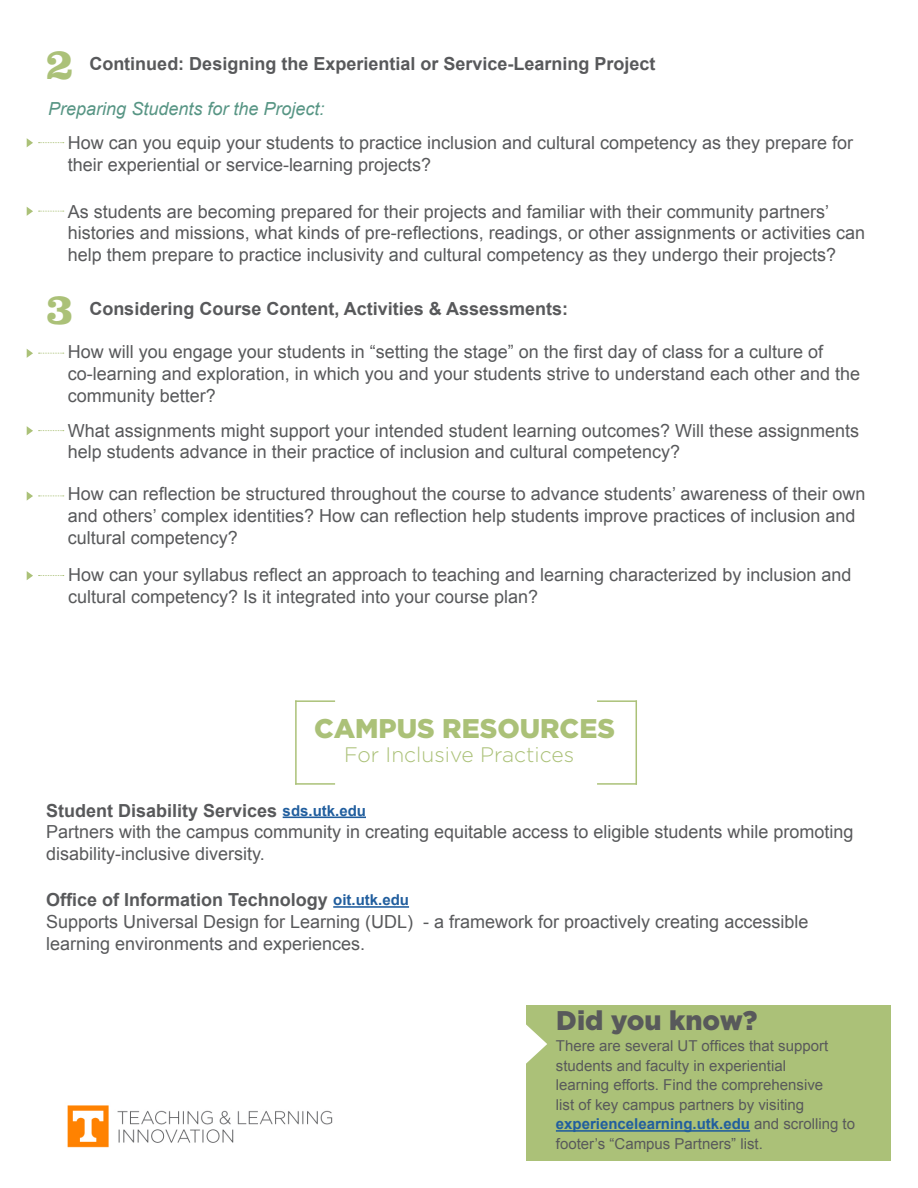
<style>
.page{position:relative;width:918px;height:1188px;background:#fff}
.page>*{position:absolute;margin:0;border:0;box-sizing:border-box;transform-origin:0 0}
.t1{font:700 45px "Clarendon";color:#abc178}
.t2{font:900 27px "Gotham";color:#abc178}
.t3{font:900 27px "Gotham";color:#58595b}
.t4{font:300 21px "Gotham";color:#abc178}
.t5{font:18px/21.6px "Arial";color:#58595b}
.t6{font:700 18px "Arial";color:#58595b}
.t7{font:italic 18px "Arial";color:#579584}
.t8{font:15px/19.5px "Arial";color:#58595b}
.t9{font:700 15px "Arial";color:#215e9e}
.s1{font-weight:700;color:#215e9e}
</style>
<div class="page">
<div style="left:526px;top:1005px;width:365px;height:156px;background:#abc178"></div>
<svg style="left:27px;top:138px;width:6px;height:9px"></svg>
<svg style="left:39px;top:142px;width:25px;height:1px"></svg>
<svg style="left:27px;top:207px;width:6px;height:9px"></svg>
<svg style="left:39px;top:211px;width:25px;height:1px"></svg>
<svg style="left:27px;top:349px;width:6px;height:9px"></svg>
<svg style="left:39px;top:353px;width:25px;height:1px"></svg>
<svg style="left:27px;top:426px;width:6px;height:9px"></svg>
<svg style="left:39px;top:430px;width:25px;height:1px"></svg>
<svg style="left:27px;top:492px;width:6px;height:9px"></svg>
<svg style="left:39px;top:496px;width:25px;height:1px"></svg>
<svg style="left:27px;top:571px;width:6px;height:9px"></svg>
<svg style="left:39px;top:575px;width:25px;height:1px"></svg>
<hr style="left:283px;top:817px;width:83px;height:1px;background:#215e9e">
<hr style="left:333px;top:906px;width:76px;height:2px;background:#215e9e">
<svg style="left:526px;top:1024px;width:21px;height:40px"></svg>
<hr style="left:556px;top:1130px;width:194px;height:2px;background:#215e9e">
<hr style="left:295px;top:700px;width:40px;height:2px;background:#abc178">
<hr style="left:295px;top:700px;width:2px;height:85px;background:#abc178">
<hr style="left:295px;top:783px;width:40px;height:2px;background:#abc178">
<hr style="left:597px;top:700px;width:40px;height:2px;background:#abc178">
<hr style="left:636px;top:700px;width:1px;height:85px;background:#abc178">
<hr style="left:597px;top:783px;width:40px;height:2px;background:#abc178">
<img style="left:67px;top:1105px;width:266px;height:43px">
<p class="t1" style="left:46px;top:36px;width:29px">2</p>
<p class="t6" style="left:89px;top:52px;width:568px">Continued: Designing the Experiential or Service-Learning Project</p>
<p class="t7" style="left:48px;top:97px;width:278px">Preparing Students for the Project:</p>
<p class="t5" style="left:68px;top:133px;width:787px">How can you equip your students to practice inclusion and cultural competency as they prepare for their experiential or service-learning projects?</p>
<p class="t5" style="left:68px;top:201px;width:799px">As students are becoming prepared for their projects and familiar with their community partners’ histories and missions, what kinds of pre-reflections, readings, or other assignments or activities can help them prepare to practice inclusivity and cultural competency as they undergo their projects?</p>
<p class="t1" style="left:46px;top:282px;width:29px">3</p>
<p class="t6" style="left:89px;top:297px;width:480px">Considering Course Content, Activities &amp; Assessments:</p>
<p class="t5" style="left:68px;top:342px;width:794px">How will you engage your students in “setting the stage” on the first day of class for a culture of co-learning and exploration, in which you and your students strive to understand each other and the community better?</p>
<p class="t5" style="left:68px;top:420px;width:793px">What assignments might support your intended student learning outcomes? Will these assignments help students advance in their practice of inclusion and cultural competency?</p>
<p class="t5" style="left:68px;top:483px;width:799px">How can reflection be structured throughout the course to advance students’ awareness of their own and others’ complex identities? How can reflection help students improve practices of inclusion and cultural competency?</p>
<p class="t5" style="left:68px;top:564px;width:785px">How can your syllabus reflect an approach to teaching and learning characterized by inclusion and cultural competency? Is it integrated into your course plan?</p>
<p class="t2" style="left:314px;top:710px;width:302px">CAMPUS RESOURCES</p>
<p class="t4" style="left:344px;top:742px;width:232px">For Inclusive Practices</p>
<p class="t6" style="left:46px;top:799px;width:233px">Student Disability Services</p>
<p class="t5" style="left:46px;top:821px;width:809px">Partners with the campus community in creating equitable access to eligible students while promoting disability-inclusive diversity.</p>
<p class="t6" style="left:46px;top:888px;width:283px">Office of Information Technology</p>
<p class="t5" style="left:46px;top:911px;width:764px">Supports Universal Design for Learning (UDL) - a framework for proactively creating accessible learning environments and experiences.</p>
<p class="t9" style="left:283px;top:801px;width:85px">sds.utk.edu</p>
<p class="t9" style="left:333px;top:890px;width:77px">oit.utk.edu</p>
<p class="t3" style="left:556px;top:1002px;width:202px">Did you know?</p>
<p class="t8" style="left:556px;top:1036px;width:301px">There are several UT offices that support students and faculty in experiential<br>learning efforts. Find the comprehensive<br>list of key campus partners by visiting <span class="s1">experiencelearning.utk.edu</span> and scrolling to footer’s “Campus Partners” list.</p>
</div>
